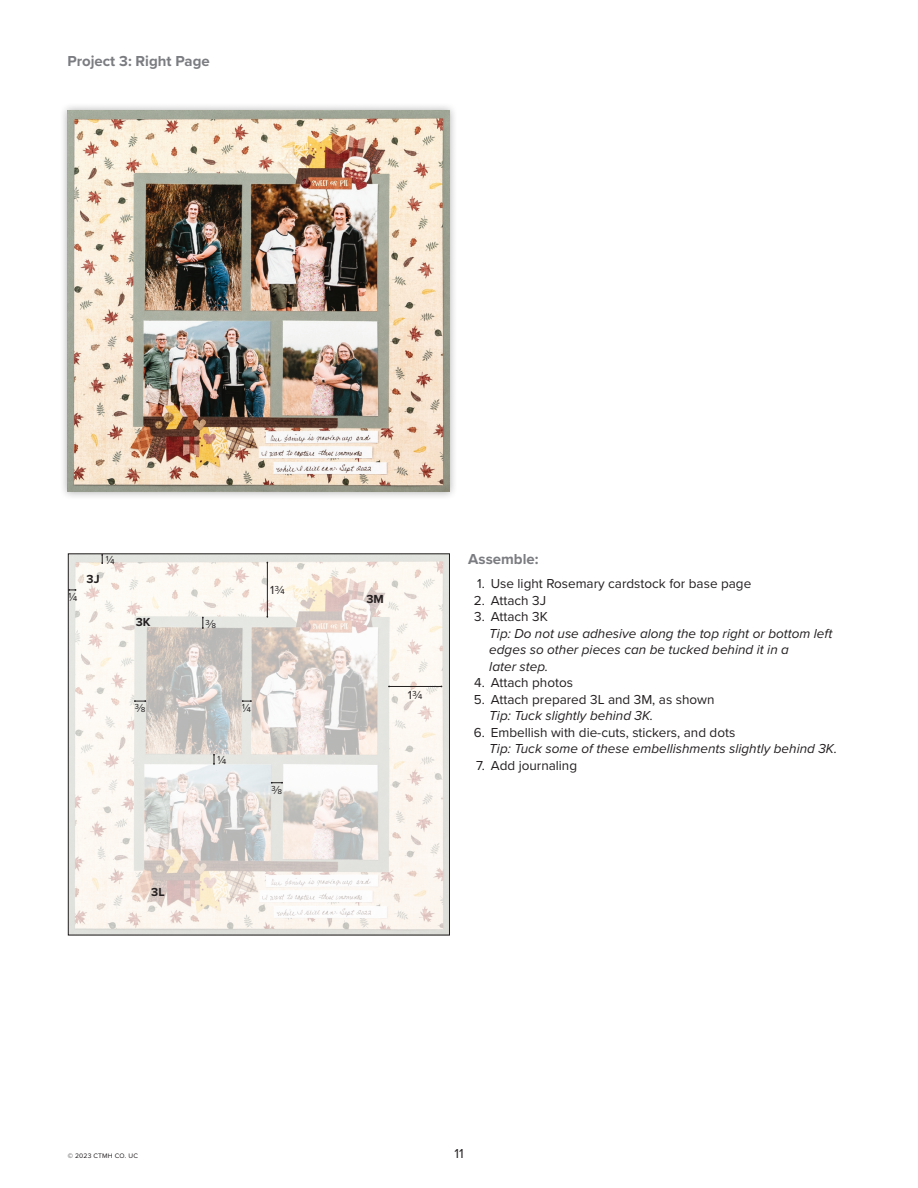
<style>
.page{position:relative;width:918px;height:1188px;background:#fff}
.page>*{position:absolute;margin:0;border:0;box-sizing:border-box;transform-origin:0 0}
.t1{font:700 15px "Proxima Nova";color:#7b7c81}
.Assemble_Column_Tips{font:italic 13.5px/16.5px "Proxima Nova";color:#231f20}
.t2{font:13.5px "Proxima Nova";color:#231f20}
.t3{font:12.15px "Proxima Nova";color:#231f20}
.t4{font:700 12.15px "Proxima Nova";color:#231f20}
.t5{font:6.75px "Proxima Nova";letter-spacing:.025em;color:#231f20}
</style>
<div class="page">
<div style="left:59px;top:102px;width:398px;height:398px;background:#231f20;opacity:.35"></div>
<img style="left:68px;top:110px;width:381px;height:382px">
<img style="left:70px;top:556px;width:378px;height:377px">
<div style="left:68px;top:554px;width:382px;height:381px;border:1px solid #231f20"></div>
<svg style="left:101px;top:554px;width:2px;height:10px"></svg>
<svg style="left:213px;top:754px;width:2px;height:11px"></svg>
<svg style="left:68px;top:589px;width:8px;height:2px"></svg>
<svg style="left:242px;top:700px;width:10px;height:2px"></svg>
<hr style="left:267px;top:562px;width:1px;height:55px;background:#231f20">
<hr style="left:388px;top:686px;width:54px;height:1px;background:#231f20">
<svg style="left:202px;top:617px;width:2px;height:12px"></svg>
<svg style="left:134px;top:700px;width:12px;height:2px"></svg>
<svg style="left:271px;top:782px;width:12px;height:2px"></svg>
<p class="t1" style="left:67px;top:50px;width:144px">Project 3: Right Page</p>
<p class="t3" style="left:69px;top:588px;width:11px">¼</p>
<p class="t3" style="left:106px;top:551px;width:11px">¼</p>
<p class="t4" style="left:87px;top:570px;width:14px">3J</p>
<p class="t4" style="left:136px;top:613px;width:16px">3K</p>
<p class="t3" style="left:134px;top:699px;width:13px">⅜</p>
<p class="t4" style="left:151px;top:883px;width:15px">3L</p>
<p class="t3" style="left:205px;top:615px;width:13px">⅜</p>
<p class="t3" style="left:270px;top:581px;width:16px">1¾</p>
<p class="t3" style="left:242px;top:699px;width:11px">¼</p>
<p class="t3" style="left:217px;top:751px;width:11px">¼</p>
<p class="t3" style="left:271px;top:780px;width:13px">⅜</p>
<p class="t4" style="left:366px;top:590px;width:19px">3M</p>
<p class="t3" style="left:408px;top:686px;width:16px">1¾</p>
<p class="t1" style="left:468px;top:548px;width:72px">Assemble:</p>
<p class="t2" style="left:477px;top:573px;width:276px">1. Use light Rosemary cardstock for base page</p>
<p class="t2" style="left:474px;top:590px;width:74px">2. Attach 3J</p>
<p class="t2" style="left:474px;top:606px;width:75px">3. Attach 3K</p>
<p class="Assemble_Column_Tips" style="left:489px;top:624px;width:345px">Tip: Do not use adhesive along the top right or bottom left edges so other pieces can be tucked behind it in a<br>later step.</p>
<p class="t2" style="left:474px;top:672px;width:100px">4. Attach photos</p>
<p class="t2" style="left:474px;top:689px;width:242px">5. Attach prepared 3L and 3M, as shown</p>
<p class="Assemble_Column_Tips" style="left:489px;top:707px;width:166px">Tip: Tuck slightly behind 3K.</p>
<p class="t2" style="left:474px;top:722px;width:263px">6. Embellish with die-cuts, stickers, and dots</p>
<p class="Assemble_Column_Tips" style="left:489px;top:740px;width:349px">Tip: Tuck some of these embellishments slightly behind 3K.</p>
<p class="t2" style="left:476px;top:755px;width:103px">7. Add journaling</p>
<p class="t5" style="left:68px;top:1151px;width:72px">© 2023 CTMH CO. UC</p>
<p class="t2" style="left:454px;top:1144px;width:11px">11</p>
</div>
